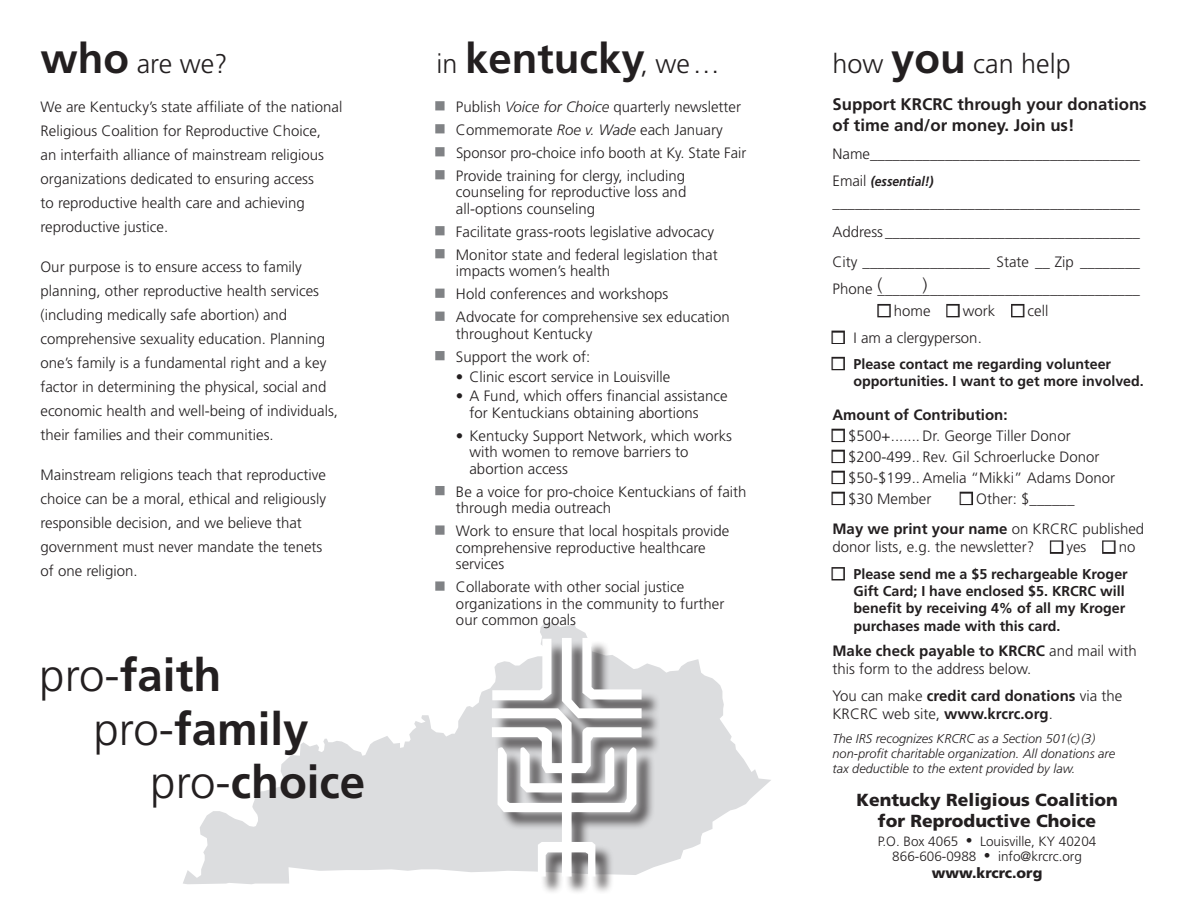
<style>
.page{position:relative;width:1188px;height:918px;background:#fff}
.page>*{position:absolute;margin:0;border:0;box-sizing:border-box;transform-origin:0 0}
.t1{font:700 45.75px "Frutiger";color:#231f20}
.t2{font:700 42px "Frutiger";color:#231f20}
.t3{font:300 27px "Frutiger";color:#231f20}
.t4{font:300 18px "Frutiger";color:#231f20}
.t5{font:900 17.55px/21px "Frutiger";color:#231f20;text-align:center}
.t6{font:700 16.8px/21px "Frutiger";color:#231f20}
.t7{font:300 15px/24px "Frutiger";color:#231f20}
.t8{font:700 15px "Frutiger";color:#231f20}
.t9{font:900 14.55px "Frutiger";color:#231f20}
.t10{font:700 14.25px/17.1px "Frutiger";color:#231f20}
.t11{font:300 13.5px/15px "Frutiger";color:#231f20;text-align:center}
.t12{font:italic 700 13.5px "Frutiger";color:#231f20;scale:.9 1}
.t13{font:italic 300 12.75px/15.3px "Frutiger";color:#231f20}
.s1{font-weight:700;font-size:42px}
.s2{font-weight:300;font-size:27px}
.s3{font-weight:300}
.s4{font-style:italic}
.s5{font-weight:300;font-style:normal;font-size:15px}
.s6{color:#fff}
.s7{font-weight:700}
</style>
<div class="page">
<div style="left:877px;top:304px;width:14px;height:13px;border:3px solid #231f20"></div>
<div style="left:946px;top:304px;width:14px;height:13px;border:3px solid #231f20"></div>
<div style="left:1011px;top:304px;width:13px;height:13px;border:3px solid #231f20"></div>
<div style="left:831px;top:331px;width:14px;height:13px;border:3px solid #231f20"></div>
<div style="left:831px;top:357px;width:14px;height:13px;border:3px solid #231f20"></div>
<div style="left:831px;top:429px;width:14px;height:13px;border:3px solid #231f20"></div>
<div style="left:831px;top:450px;width:14px;height:13px;border:3px solid #231f20"></div>
<div style="left:831px;top:471px;width:14px;height:13px;border:3px solid #231f20"></div>
<div style="left:831px;top:492px;width:14px;height:13px;border:3px solid #231f20"></div>
<div style="left:960px;top:492px;width:13px;height:13px;border:3px solid #231f20"></div>
<div style="left:1050px;top:540px;width:13px;height:14px;border:3px solid #231f20"></div>
<div style="left:1102px;top:540px;width:14px;height:14px;border:3px solid #231f20"></div>
<div style="left:831px;top:567px;width:14px;height:13px;border:3px solid #231f20"></div>
<svg style="left:183px;top:622px;width:588px;height:262px"></svg>
<div style="left:494px;top:640px;width:166px;height:255px;background:#231f20;opacity:.7"></div>
<svg style="left:492px;top:638px;width:150px;height:239px"></svg>
<div style="left:435px;top:101px;width:10px;height:9px;border:3px solid #808285"></div>
<div style="left:435px;top:124px;width:10px;height:9px;border:3px solid #808285"></div>
<div style="left:435px;top:147px;width:10px;height:9px;border:3px solid #808285"></div>
<div style="left:435px;top:170px;width:10px;height:9px;border:3px solid #808285"></div>
<div style="left:435px;top:226px;width:10px;height:9px;border:3px solid #808285"></div>
<div style="left:435px;top:249px;width:10px;height:9px;border:3px solid #808285"></div>
<div style="left:435px;top:289px;width:10px;height:9px;border:3px solid #808285"></div>
<div style="left:435px;top:312px;width:10px;height:9px;border:3px solid #808285"></div>
<div style="left:435px;top:351px;width:10px;height:9px;border:3px solid #808285"></div>
<div style="left:435px;top:486px;width:10px;height:9px;border:3px solid #808285"></div>
<div style="left:435px;top:525px;width:10px;height:10px;border:3px solid #808285"></div>
<div style="left:435px;top:581px;width:10px;height:10px;border:3px solid #808285"></div>
<p class="t3" style="left:40px;top:49px;width:189px"><span class="s1">who</span> are we?</p>
<p class="t3" style="left:833px;top:49px;width:240px">how <span class="s1">you</span> can help</p>
<p class="t2" style="left:436px;top:34px;width:285px"><span class="s2">in</span> kentucky<span class="s2">, we…</span></p>
<p class="t7" style="left:40px;top:95px;width:303px">We are Kentucky’s state affiliate of the national Religious Coalition for Reproductive Choice,<br>an interfaith alliance of mainstream religious organizations dedicated to ensuring access<br>to reproductive health care and achieving reproductive justice.</p>
<p class="t7" style="left:40px;top:255px;width:299px">Our purpose is to ensure access to family planning, other reproductive health services (including medically safe abortion) and comprehensive sexuality education. Planning one’s family is a fundamental right and a key factor in determining the physical, social and economic health and well-being of individuals, their families and their communities.</p>
<p class="t7" style="left:40px;top:463px;width:287px">Mainstream religions teach that reproductive choice can be a moral, ethical and religiously responsible decision, and we believe that government must never mandate the tenets of one religion.</p>
<p class="t1" style="left:39px;top:648px;width:184px"><span class="s3">pro-</span>faith</p>
<p class="t1" style="left:94px;top:702px;width:217px"><span class="s3">pro-</span>family</p>
<p class="t1" style="left:150px;top:755px;width:217px"><span class="s3">pro-</span>choice</p>
<p class="t7" style="left:436px;top:95px;width:306px"><sup>■</sup> Publish <span class="s4">Voice for Choice</span> quarterly newsletter</p>
<p class="t7" style="left:436px;top:118px;width:288px"><sup>■</sup> Commemorate <span class="s4">Roe v. Wade</span> each January</p>
<p class="t7" style="left:436px;top:141px;width:311px"><sup>■</sup> Sponsor pro-choice info booth at Ky. State Fair</p>
<p class="t7" style="left:456px;top:167px;width:232px;line-height:16.5px;text-align:justify;text-indent:-19px"><sup>■</sup> Provide training for clergy, including counseling for reproductive loss and all-options counseling</p>
<p class="t7" style="left:436px;top:220px;width:279px"><sup>■</sup> Facilitate grass-roots legislative advocacy</p>
<p class="t7" style="left:456px;top:246px;width:263px;line-height:16.5px;text-indent:-19px"><sup>■</sup> Monitor state and federal legislation that impacts women’s health</p>
<p class="t7" style="left:436px;top:282px;width:233px"><sup>■</sup> Hold conferences and workshops</p>
<p class="t7" style="left:456px;top:309px;width:275px;line-height:16.5px;text-indent:-19px"><sup>■</sup> Advocate for comprehensive sex education throughout Kentucky</p>
<p class="t7" style="left:436px;top:345px;width:155px"><sup>■</sup> Support the work of:</p>
<p class="t7" style="left:456px;top:364px;width:216px">• Clinic escort service in Louisville</p>
<p class="t7" style="left:469px;top:388px;width:260px;line-height:16.5px;text-indent:-14px">• A Fund, which offers financial assistance for Kentuckians obtaining abortions</p>
<p class="t7" style="left:469px;top:427px;width:264px;line-height:16.5px;text-indent:-14px">• Kentucky Support Network, which works with women to remove barriers to abortion access</p>
<p class="t7" style="left:456px;top:483px;width:292px;line-height:16.5px;text-indent:-19px"><sup>■</sup> Be a voice for pro-choice Kentuckians of faith through media outreach</p>
<p class="t7" style="left:456px;top:523px;width:275px;line-height:16.5px;text-indent:-19px"><sup>■</sup> Work to ensure that local hospitals provide comprehensive reproductive healthcare services</p>
<p class="t7" style="left:456px;top:579px;width:270px;line-height:16.5px;text-indent:-19px"><sup>■</sup> Collaborate with other social justice organizations in the community to further our common goals</p>
<p class="t6" style="left:832px;top:94px;width:316px;text-indent:125px">through your donations of time and/or money. Join us!</p>
<p class="t7" style="left:832px;top:142px;width:309px">Name____________________________________</p>
<p class="t12" style="left:832px;top:173px;width:114px"><span class="s5">Email</span> (essential!)</p>
<p class="t7" style="left:832px;top:188px;width:309px;line-height:29.7px;text-align:justify">_________________________________________ Address __________________________________ City _________________ State __ Zip ________</p>
<p class="t7" style="left:832px;top:277px;width:309px">Phone ___________________________________</p>
<p class="t7" style="left:878px;top:299px;width:172px"><span class="s6">■</span> home <span class="s6">■</span> work <span class="s6">■</span> cell</p>
<p class="t7" style="left:832px;top:325px;width:151px"><span class="s6">■</span> I am a clergyperson.</p>
<p class="t10" style="left:854px;top:355px;width:292px;text-indent:-21px"><span class="s6">■</span> Please contact me regarding volunteer opportunities. I want to get more involved.</p>
<p class="t8" style="left:832px;top:406px;width:177px">Amount of Contribution:</p>
<p class="t7" style="left:832px;top:423px;width:240px"><span class="s6">■</span> $500+....... Dr. George Tiller Donor</p>
<p class="t7" style="left:832px;top:444px;width:268px"><span class="s6">■</span> $200-499.. Rev. Gil Schroerlucke Donor</p>
<p class="t7" style="left:832px;top:465px;width:284px"><span class="s6">■</span> $50-$199.. Amelia “Mikki” Adams Donor</p>
<p class="t7" style="left:832px;top:486px;width:100px"><span class="s6">■</span> $30 Member</p>
<p class="t6" style="left:832px;top:94px;width:91px">Support KRCRC</p>
<p class="t4" style="left:878px;top:275px;width:7px">(</p>
<p class="t4" style="left:923px;top:275px;width:7px">)</p>
<p class="t7" style="left:833px;top:483px;width:313px;line-height:30.8px;text-indent:128px"><span class="s6">■</span> Other: $______<br><span class="s7">May we print your name</span> on KRCRC published</p>
<p class="t7" style="left:833px;top:535px;width:304px">donor lists, e.g. the newsletter? <span class="s6">■</span> yes <span class="s6">■</span> no</p>
<p class="t10" style="left:854px;top:565px;width:276px;text-indent:-21px"><span class="s6">■</span> Please send me a $5 rechargeable Kroger<br>Gift Card; I have enclosed $5. KRCRC</p>
<p class="t10" style="left:854px;top:582px;width:273px;line-height:17.5px;text-align:justify;text-indent:247px">will benefit by receiving 4% of all my Kroger purchases made with this card.</p>
<p class="t8" style="left:832px;top:642px;width:186px">Make check payable to KRCRC</p>
<p class="t7" style="left:1049px;top:639px;width:89px">and mail with</p>
<p class="t7" style="left:832px;top:655px;width:291px;line-height:26.7px">this form to the address below.<br>You can make <span class="s7">credit card donations</span> via the</p>
<p class="t7" style="left:832px;top:701px;width:222px">KRCRC web site, <span class="s7">www.krcrc.org</span>.</p>
<p class="t13" style="left:832px;top:730px;width:284px">The IRS recognizes KRCRC as a Section 501(c)(3) non-profit charitable organization. All donations are tax deductible to the extent provided by law.</p>
<p class="t5" style="left:856px;top:789px;width:263px">Kentucky Religious Coalition for Reproductive Choice</p>
<p class="t11" style="left:878px;top:834px;width:220px">P.O. Box 4065 • Louisville, KY 40204<br>866-606-0988 • info@krcrc.org</p>
<p class="t9" style="left:932px;top:864px;width:112px">www.krcrc.org</p>
</div>
